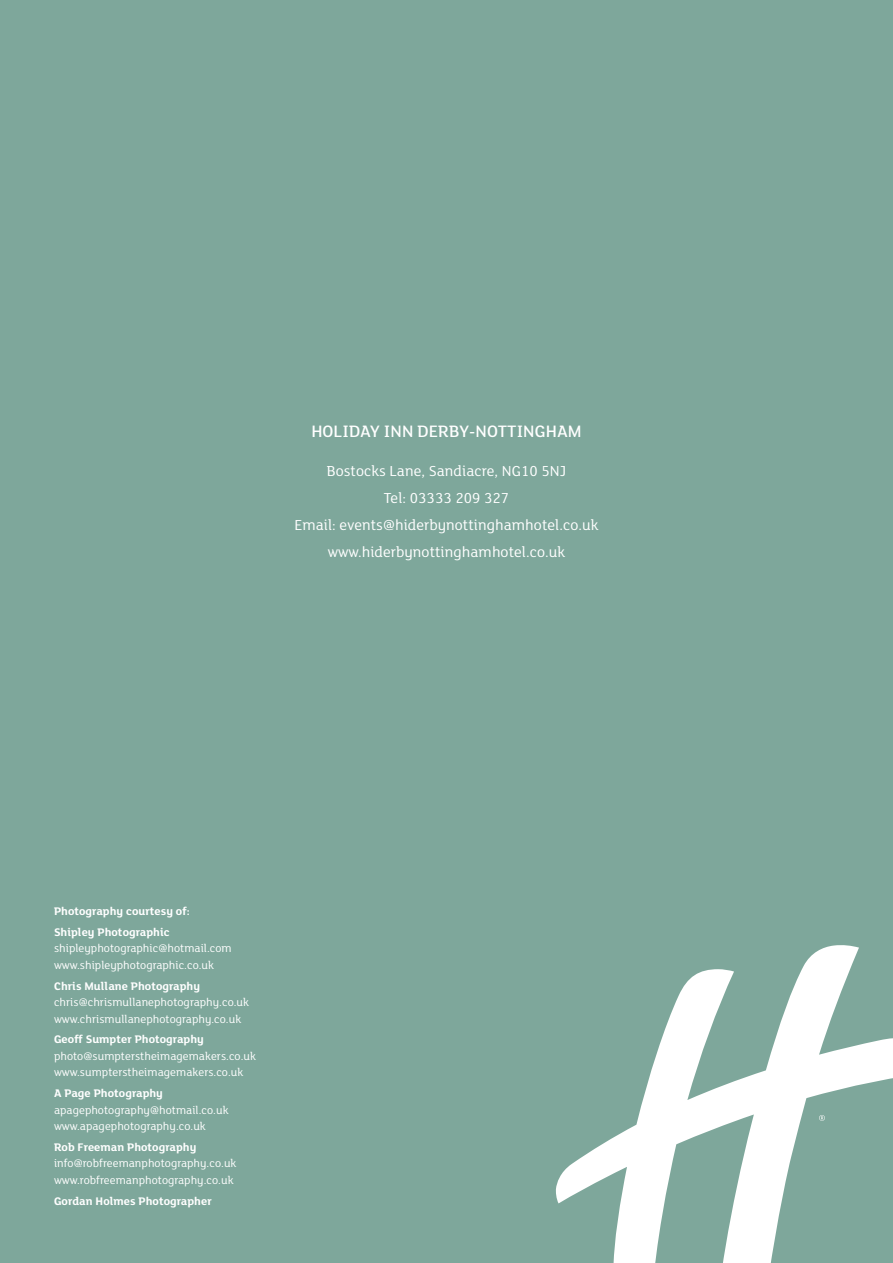
<style>
.page{position:relative;width:893px;height:1263px;background:#7ea79b}
.page>*{position:absolute;margin:0;border:0;box-sizing:border-box;transform-origin:0 0}
.t1{font:500 18px "FS Lola";letter-spacing:.005em;color:#fff}
.t2{font:15.75px/27px "FS Lola";letter-spacing:.005em;color:#fff;text-align:center}
.t3{font:12px/16.5px "FS Lola";letter-spacing:.005em;color:#fff}
.t4{font:700 12px/20.7px "FS Lola";letter-spacing:.005em;color:#fff}
</style>
<div class="page">
<svg style="left:555px;top:945px;width:338px;height:318px"></svg>
<h1 class="t1" style="left:311px;top:419px;width:272px">HOLIDAY INN DERBY-NOTTINGHAM</h1>
<h2 class="t2" style="left:294px;top:457px;width:306px">Bostocks Lane, Sandiacre, NG10 5NJ<br>Tel: 03333 209 327<br>Email: events@hiderbynottinghamhotel.co.uk www.hiderbynottinghamhotel.co.uk</h2>
<p class="t4" style="left:54px;top:900px;width:137px">Photography courtesy of:<br>Shipley Photographic</p>
<p class="t3" style="left:54px;top:940px;width:179px">shipleyphotographic@hotmail.com www.shipleyphotographic.co.uk</p>
<p class="t4" style="left:54px;top:975px;width:148px">Chris Mullane Photography</p>
<p class="t3" style="left:54px;top:993px;width:197px">chris@chrismullanephotography.co.uk www.chrismullanephotography.co.uk</p>
<p class="t4" style="left:54px;top:1028px;width:151px">Geoff Sumpter Photography</p>
<p class="t3" style="left:54px;top:1047px;width:204px">photo@sumpterstheimagemakers.co.uk www.sumpterstheimagemakers.co.uk</p>
<p class="t4" style="left:54px;top:1082px;width:110px">A Page Photography</p>
<p class="t3" style="left:54px;top:1101px;width:176px">apagephotography@hotmail.co.uk www.apagephotography.co.uk</p>
<p class="t4" style="left:54px;top:1136px;width:144px">Rob Freeman Photography</p>
<p class="t3" style="left:54px;top:1155px;width:184px">info@robfreemanphotography.co.uk www.robfreemanphotography.co.uk</p>
<p class="t4" style="left:54px;top:1190px;width:159px">Gordan Holmes Photographer</p>
</div>
